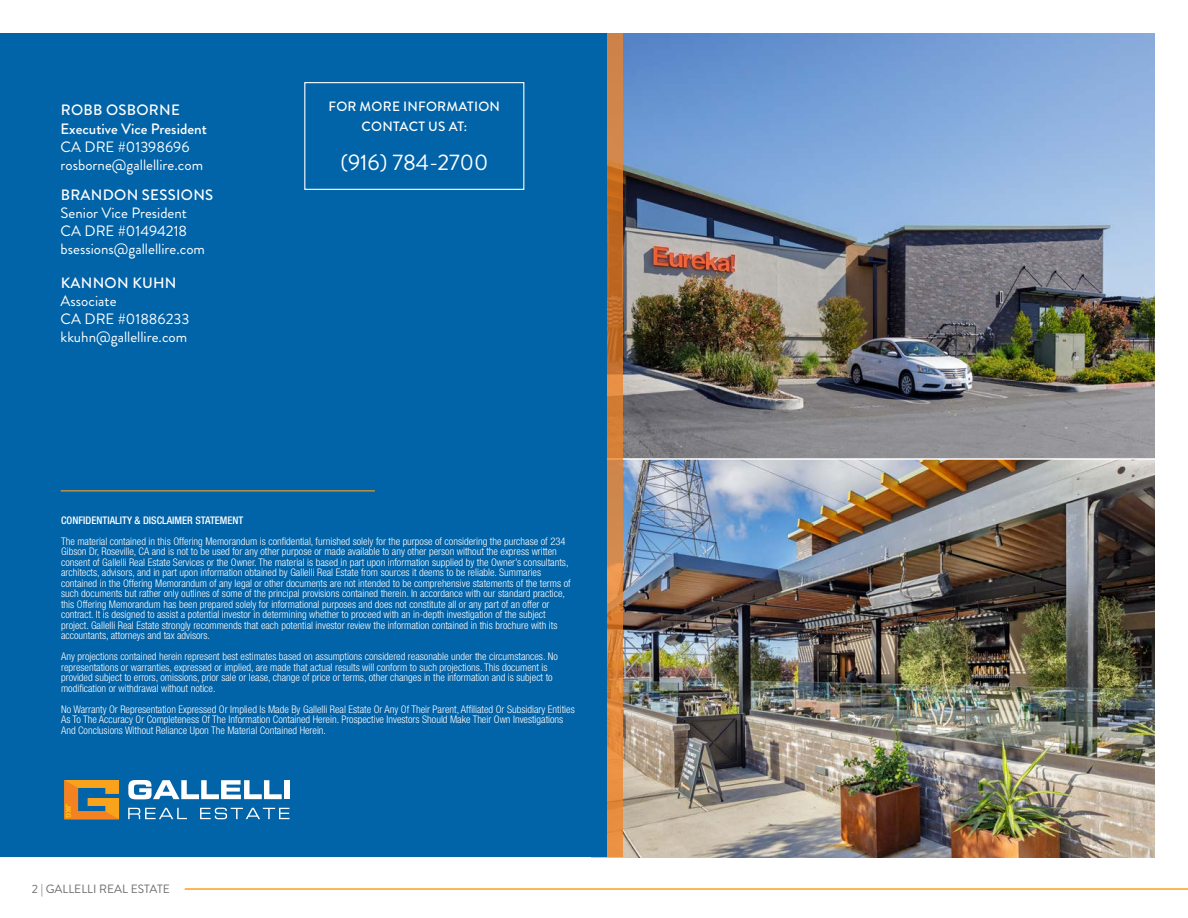
<style>
.page{position:relative;width:1188px;height:918px;background:#fff}
.page>*{position:absolute;margin:0;border:0;box-sizing:border-box;transform-origin:0 0}
.t1{font:22.5px "Brandon Grotesque";color:#fff}
.t2{font:15px "Brandon Grotesque";color:#fff}
.t3{font:500 15px "Brandon Grotesque";letter-spacing:.02em;color:#fff}
.t4{font:500 15px "Brandon Grotesque";color:#fff}
.t5{font:500 13.5px/19.5px "Brandon Grotesque";letter-spacing:.02em;color:#fff;text-align:center}
.t6{font:12px "Brandon Grotesque";color:#6c6d70}
.t7{font:300 condensed 10.5px/10.5px "Helvetica Neue LT Std";color:#fff}
.t8{font:500 condensed 10.5px "Helvetica Neue LT Std";color:#fff}
.t9{font:700 condensed 7.35px "Helvetica Neue LT Std";color:#fec711;scale:1.21 1}
</style>
<div class="page">
<hr style="left:185px;top:888px;width:1003px;height:2px;background:#faa21b">
<img style="left:622px;top:34px;width:532px;height:823px">
<hr style="left:594px;top:458px;width:567px;height:2px;background:#fff">
<svg style="left:607px;top:34px;width:15px;height:823px;background:#d37f3a"></svg>
<div style="left:0;top:34px;width:607px;height:823px;background:#0163a8"></div>
<hr style="left:61px;top:490px;width:314px;height:1px;background:#faa21b">
<svg style="left:128px;top:808px;width:59px;height:11px"></svg>
<svg style="left:200px;top:808px;width:90px;height:11px"></svg>
<svg style="left:128px;top:780px;width:154px;height:19px"></svg>
<div style="left:284px;top:780px;width:6px;height:19px;background:#fff"></div>
<svg style="left:64px;top:780px;width:55px;height:39px"></svg>
<div style="left:304px;top:82px;width:220px;height:108px;border:1px solid #fff"></div>
<p class="t3" style="left:61px;top:99px;width:121px">ROBB OSBORNE</p>
<p class="t4" style="left:61px;top:119px;width:148px">Executive Vice President</p>
<p class="t2" style="left:61px;top:137px;width:130px">CA DRE #01398696</p>
<p class="t2" style="left:61px;top:155px;width:144px">rosborne@gallellire.com</p>
<p class="t3" style="left:61px;top:185px;width:154px">BRANDON SESSIONS</p>
<p class="t2" style="left:61px;top:203px;width:128px">Senior Vice President</p>
<p class="t2" style="left:61px;top:221px;width:128px">CA DRE #01494218</p>
<p class="t2" style="left:61px;top:239px;width:146px">bsessions@gallellire.com</p>
<p class="t3" style="left:61px;top:273px;width:117px">KANNON KUHN</p>
<p class="t2" style="left:61px;top:291px;width:57px">Associate</p>
<p class="t2" style="left:61px;top:309px;width:130px">CA DRE #01886233</p>
<p class="t2" style="left:61px;top:327px;width:128px">kkuhn@gallellire.com</p>
<p class="t5" style="left:329px;top:97px;width:173px">FOR MORE INFORMATION<br>CONTACT US AT:</p>
<p class="t1" style="left:340px;top:147px;width:149px">(916) 784-2700</p>
<p class="t8" style="left:61px;top:514px;width:184px">CONFIDENTIALITY &amp; DISCLAIMER STATEMENT</p>
<p class="t7" style="left:61px;top:536px;width:511px">The material contained in this Offering Memorandum is confidential, furnished solely for the purpose of considering the purchase of 234<br>Gibson Dr, Roseville, CA and is not to be used for any other purpose or made available to any other person without the express written consent of Gallelli Real Estate Services or the Owner. The material is based in part upon information supplied by the Owner’s consultants, architects, advisors, and in part upon information obtained by Gallelli Real Estate from sources it deems to be reliable. Summaries contained in the Offering Memorandum of any legal or other documents are not intended to be comprehensive statements of the terms of such documents but rather only outlines of some of the principal provisions contained therein. In accordance with our standard practice, this Offering Memorandum has been prepared solely for informational purposes and does not constitute all or any part of an offer or contract. It is designed to assist a potential investor in determining whether to proceed with an in-depth investigation of the subject project. Gallelli Real Estate strongly recommends that each potential investor review the information contained in this brochure with its accountants, attorneys and tax advisors.</p>
<p class="t7" style="left:61px;top:651px;width:498px">Any projections contained herein represent best estimates based on assumptions considered reasonable under the circumstances. No representations or warranties, expressed or implied, are made that actual results will conform to such projections. This document is provided subject to errors, omissions, prior sale or lease, change of price or terms, other changes in the information and is subject to modification or withdrawal without notice.</p>
<p class="t7" style="left:61px;top:704px;width:515px">No Warranty Or Representation Expressed Or Implied Is Made By Gallelli Real Estate Or Any Of Their Parent, Affiliated Or Subsidiary Entities<br>As To The Accuracy Or Completeness Of The Information Contained Herein. Prospective Investors Should Make Their Own Investigations<br>And Conclusions Without Reliance Upon The Material Contained Herein.</p>
<p class="t9" style="left:73px;top:804px;width:13px;rotate:90deg">JKG</p>
<p class="t6" style="left:32px;top:881px;width:140px">2 | GALLELLI REAL ESTATE</p>
</div>
